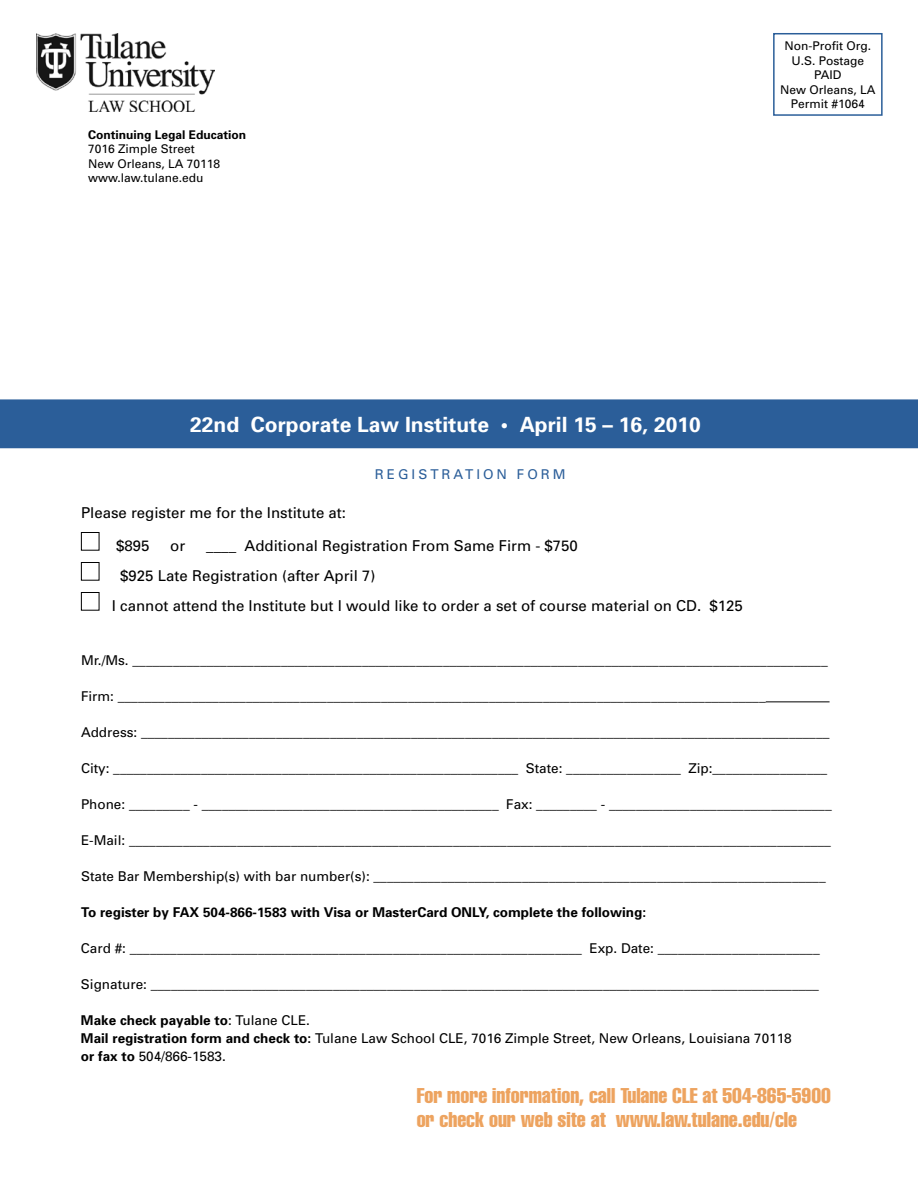
<style>
.page{position:relative;width:918px;height:1188px;background:#fff}
.page>*{position:absolute;margin:0;border:0;box-sizing:border-box;transform-origin:0 0}
.t1{font:extra-condensed 21px/24px "Helvetica";color:#eda35f}
.t2{font:700 21px "Univers";color:#fff}
.t3{font:15px "Univers";color:#000}
.t4{font:13.5px/18px "Univers";color:#000}
.t5{font:700 13.5px "Univers";color:#000}
.t6{font:13.5px "Univers";letter-spacing:.22em;color:#2b5e99}
.t7{font:12px/14.4px "Univers";color:#000}
.t8{font:700 12px "Univers";color:#000}
.s1{font-weight:700}
</style>
<div class="page">
<hr style="left:766px;top:701px;width:64px;height:1px;background:#000">
<div style="left:81px;top:532px;width:18px;height:19px;border:1px solid #000"></div>
<div style="left:81px;top:562px;width:18px;height:19px;border:1px solid #000"></div>
<div style="left:81px;top:592px;width:18px;height:19px;border:1px solid #000"></div>
<div style="left:0;top:400px;width:918px;height:48px;background:#2b5e99"></div>
<div style="left:0;top:399px;width:918px;height:49px;border:2px solid #2b5e99"></div>
<div style="left:773px;top:33px;width:110px;height:83px;border:2px solid #2b5e99"></div>
<img style="left:36px;top:34px;width:179px;height:78px">
<p class="t8" style="left:88px;top:127px;width:160px">Continuing Legal Education</p>
<p class="t7" style="left:88px;top:142px;width:134px">7016 Zimple Street<br>New Orleans, LA 70118 www.law.tulane.edu</p>
<p class="t7" style="left:780px;top:39px;width:97px;text-align:center">Non-Profit Org.<br>U.S. Postage<br>PAID<br>New Orleans, LA<br>Permit #1064</p>
<h1 class="t2" style="left:190px;top:411px;width:512px">22nd Corporate Law Institute • April 15 – 16, 2010</h1>
<p class="t6" style="left:375px;top:465px;width:192px">REGISTRATION FORM</p>
<p class="t3" style="left:81px;top:503px;width:267px">Please register me for the Institute at:</p>
<p class="t3" style="left:116px;top:536px;width:35px">$895</p>
<p class="t3" style="left:170px;top:536px;width:16px">or</p>
<p class="t3" style="left:206px;top:536px;width:373px">____ Additional Registration From Same Firm - $750</p>
<p class="t3" style="left:120px;top:566px;width:257px">$925 Late Registration (after April 7)</p>
<p class="t3" style="left:112px;top:596px;width:632px">I cannot attend the Institute but I would like to order a set of course material on CD. $125</p>
<p class="t4" style="left:81px;top:651px;width:748px">Mr./Ms. _______________________________________________________________________________________________________</p>
<p class="t4" style="left:81px;top:687px;width:686px">Firm: ________________________________________________________________________________________________</p>
<p class="t4" style="left:81px;top:723px;width:750px">Address: ______________________________________________________________________________________________________</p>
<p class="t4" style="left:81px;top:759px;width:748px">City: ____________________________________________________________ State: _________________ Zip:_________________</p>
<p class="t4" style="left:81px;top:795px;width:752px">Phone: _________ - ____________________________________________ Fax: _________ - _________________________________</p>
<p class="t4" style="left:81px;top:831px;width:752px">E-Mail: ________________________________________________________________________________________________________</p>
<p class="t4" style="left:81px;top:867px;width:746px">State Bar Membership(s) with bar number(s): ___________________________________________________________________</p>
<p class="t5" style="left:81px;top:903px;width:381px">To register by FAX 504-866-1583 with Visa or MasterCard ONLY</p>
<p class="t5" style="left:486px;top:903px;width:162px">, complete the following:</p>
<p class="t4" style="left:81px;top:939px;width:740px">Card #: ___________________________________________________________________ Exp. Date: ________________________</p>
<p class="t4" style="left:81px;top:975px;width:740px">Signature: ___________________________________________________________________________________________________</p>
<p class="t4" style="left:81px;top:1011px;width:712px"><span class="s1">Make check payable to</span>: Tulane CLE.<br><span class="s1">Mail registration form and check to:</span> Tulane Law School CLE, 7016 Zimple Street, New Orleans, Louisiana 70118 <span class="s1">or fax to</span> 504/866-1583.</p>
<h1 class="t1" style="left:417px;top:1083px;width:416px">For more information, call Tulane CLE at 504-865-5900 or check our web site at www.law.tulane.edu/cle</h1>
</div>
